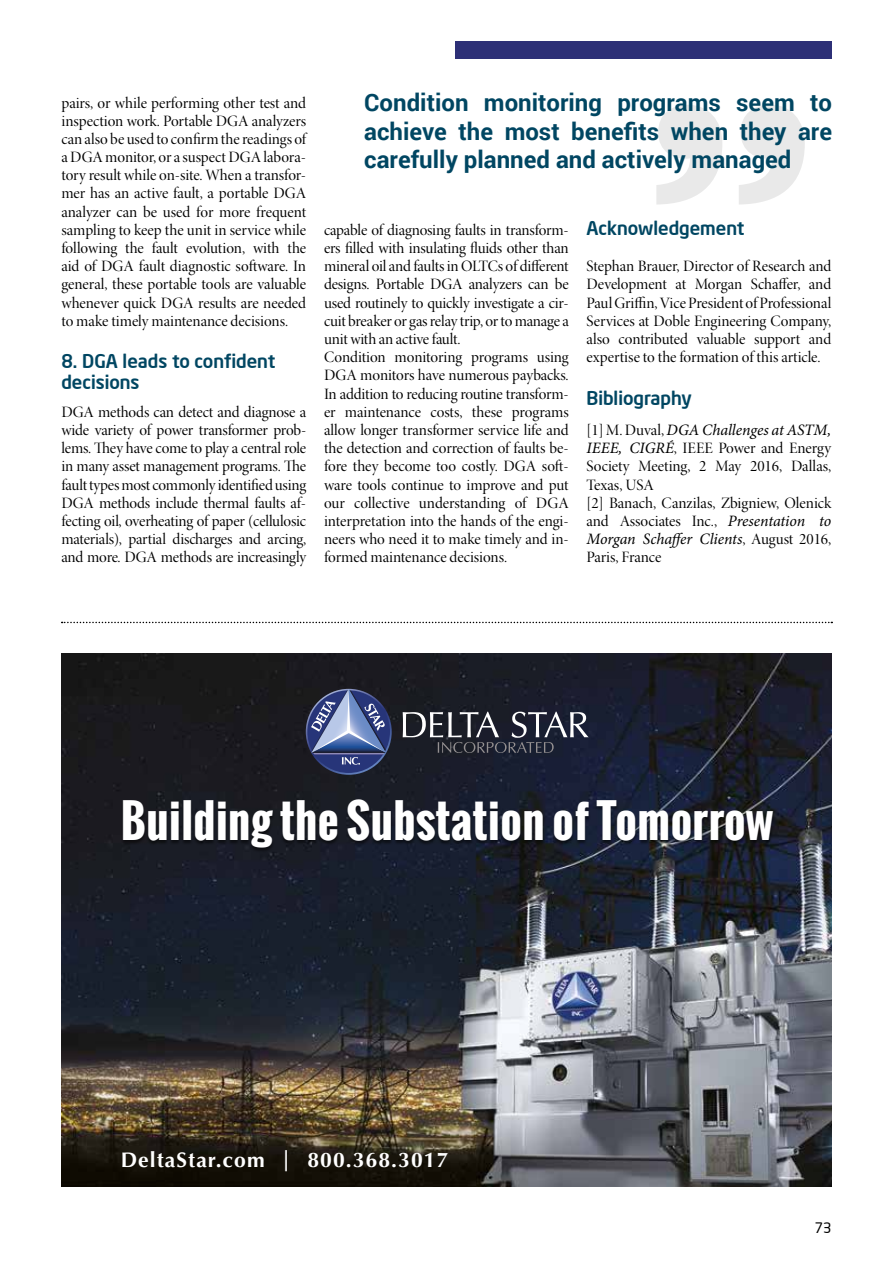
<style>
.page{position:relative;width:893px;height:1263px;background:#fff}
.page>*{position:absolute;margin:0;border:0;box-sizing:border-box;transform-origin:0 0}
.t1{font:700 45.3px "Oswald";letter-spacing:.01em;color:#fff}
.t2{font:700 24px/28.8px "Roboto";color:#004662;text-align:justify}
.t3{font:700 21.15px "Optima";letter-spacing:.05em;color:#fff}
.t4{font:500 18.75px/21px "Neo Sans Intel";color:#004662}
.t5{font:15.9px/18.1px "Minion Pro Disp";letter-spacing:-.01em;color:#000;text-align:justify}
.t6{font:italic 15.9px "Minion Pro";letter-spacing:-.005em;color:#000}
.t7{font:14.25px "Neo Sans Intel";color:#000}
.s1{font-family:"Minion Pro Disp";font-style:normal}
.s2{font-family:"Minion Pro";font-style:italic}
</style>
<div class="page">
<svg style="left:656px;top:105px;width:149px;height:100px"></svg>
<div style="left:455px;top:41px;width:377px;height:17px;background:#2d3077"></div>
<svg style="left:62px;top:622px;width:770px;height:1px"></svg>
<img style="left:62px;top:653px;width:769px;height:533px">
<div style="left:121px;top:800px;width:654px;height:53px;background:#000;opacity:.5"></div>
<svg style="left:307px;top:689px;width:83px;height:84px"></svg>
<svg style="left:403px;top:712px;width:186px;height:41px"></svg>
<p class="t5" style="left:61px;top:94px;width:246px">pairs, or while performing other test and inspection work. Portable DGA analyzers can also be used to confirm the readings of a DGA monitor, or a suspect DGA labora&shy;tory result while on-site. When a transfor&shy;mer has an active fault, a portable DGA analyzer can be used for more frequent sampling to keep the unit in service while following the fault evolution, with the aid of DGA fault diagnostic software. In general, these portable tools are valuable whenever quick DGA results are needed to make timely maintenance decisions.</p>
<p class="t4" style="left:61px;top:350px;width:215px">8. DGA leads to confident decisions</p>
<p class="t5" style="left:61px;top:403px;width:246px">DGA methods can detect and diagnose a wide variety of power transformer prob&shy;lems. They have come to play a central role in many asset management programs. The fault types most commonly identified using DGA methods include thermal faults af&shy;fecting oil, overheating of paper (cellulosic materials), partial discharges and arcing, and more. DGA methods are increasingly</p>
<h2 class="t2" style="left:364px;top:87px;width:469px">Condition monitoring programs seem to achieve the most benefits when they are carefully planned and actively managed</h2>
<p class="t5" style="left:324px;top:221px;width:246px;text-align:left">capable of diagnosing faults in transform&shy;ers filled with insulating fluids other than mineral oil and faults in OLTCs of different designs. Portable DGA analyzers can be used routinely to quickly investigate a cir&shy;cuit breaker or gas relay trip, or to manage a unit with an active fault.<br>Condition monitoring programs using DGA monitors have numerous paybacks.<br>In addition to reducing routine transform&shy;er maintenance costs, these programs allow longer transformer service life and the detection and correction of faults be&shy;fore they become too costly. DGA soft&shy;ware tools continue to improve and put our collective understanding of DGA interpretation into the hands of the engi&shy;neers who need it to make timely and in&shy;formed maintenance decisions.</p>
<p class="t4" style="left:587px;top:217px;width:159px">Acknowledgement</p>
<p class="t5" style="left:587px;top:258px;width:246px">Stephan Brauer, Director of Research and Development at Morgan Schaffer, and Paul Griffin, Vice President of Professional Services at Doble Engineering Company, also contributed valuable support and expertise to the formation of this article.</p>
<p class="t4" style="left:587px;top:387px;width:107px">Bibliography</p>
<p class="t6" style="left:587px;top:419px;width:246px"><span class="s1">[1] M. Duval,</span> DGA Challenges at ASTM,</p>
<p class="t5" style="left:587px;top:439px;width:246px;text-align:left"><span class="s2">IEEE, CIGRÉ</span>, IEEE Power and Energy<br>Society Meeting, 2 May 2016, Dallas,<br>Texas, USA<br>[2] Banach, Canzilas, Zbigniew, Olenick and Associates Inc., <span class="s2">Presentation to</span></p>
<p class="t6" style="left:587px;top:528px;width:246px">Morgan Schaffer Clients<span class="s1">, August 2016,</span></p>
<p class="t5" style="left:587px;top:549px;width:76px">Paris, France</p>
<h1 class="t1" style="left:121px;top:787px;width:654px">Building the Substation of Tomorrow</h1>
<h3 class="t3" style="left:121px;top:1148px;width:329px">DeltaStar.com | 800.368.3017</h3>
<p class="t7" style="left:815px;top:1219px;width:18px">73</p>
</div>
